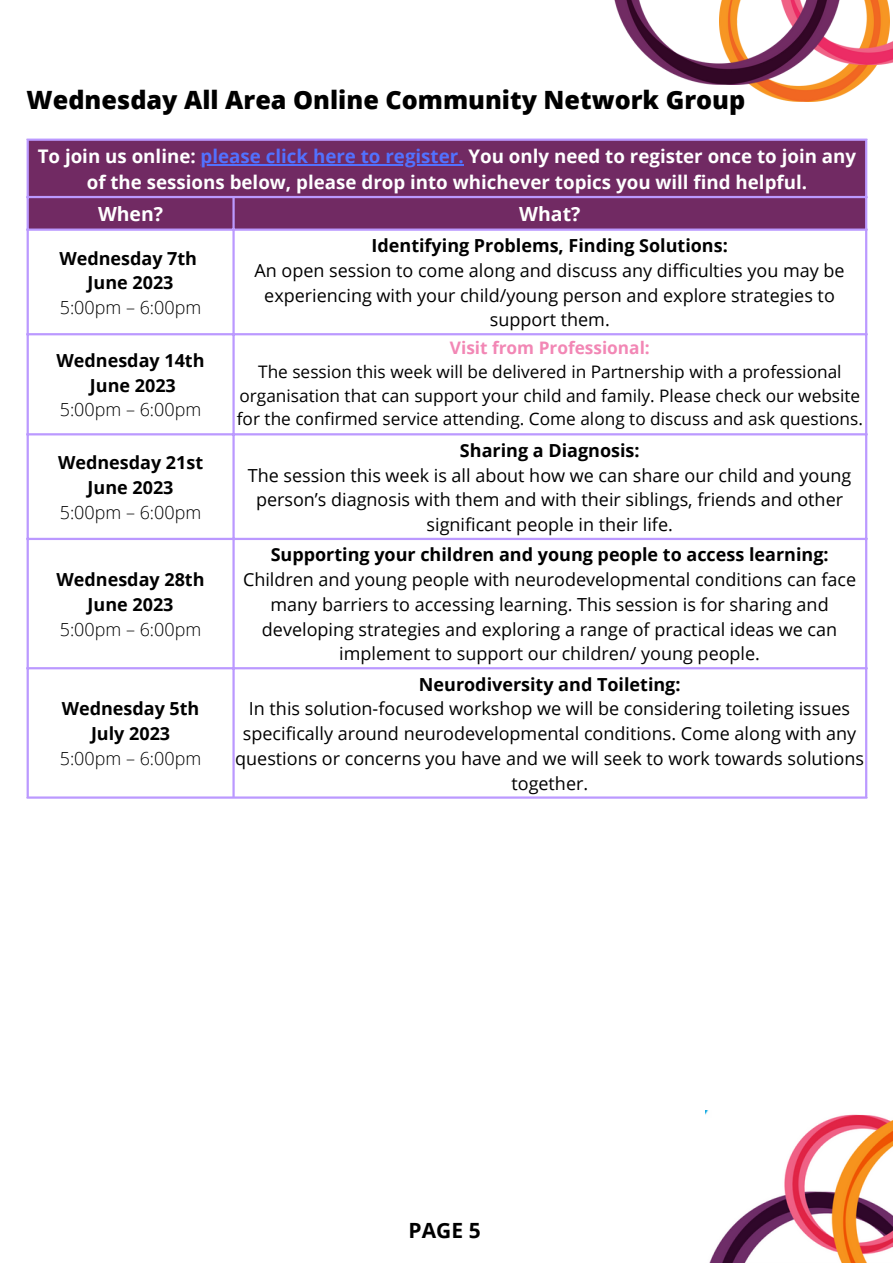
<style>
.page{position:relative;width:893px;height:1264px;background:#fff}
.page>*{position:absolute;margin:0;border:0;box-sizing:border-box;transform-origin:0 0}
.t1{font:800 25.2px "Open Sans";color:#000}
.t2{font:700 21px "Open Sans";color:#000}
.t3{font:700 19.5px "Open Sans";color:#fff}
.t4{font:700 18.75px/25.8px "Open Sans";color:#fff;text-align:center}
.t5{font:18px/24.8px "Open Sans";color:#000;text-align:center}
.t6{font:700 18px "Open Sans";color:#000}
.t7{font:300 18px "Open Sans";color:#000}
.t8{font:17.25px/23.5px "Open Sans";color:#000;text-align:center}
.t9{font:700 17.25px "Open Sans";color:#f287b5}
.s1{color:#5271ff}
</style>
<div class="page">
<img style="left:705px;top:1110px;width:187px;height:152px">
<div style="left:682px;top:1118px;width:68px;height:55px;background:#fff"></div>
<img style="left:750px;top:64px;width:136px;height:38px">
<img style="left:841px;top:0;width:51px;height:64px">
<img style="left:614px;top:0;width:227px;height:85px">
<div style="left:29px;top:141px;width:836px;height:87px;background:#712a63"></div>
<hr style="left:201px;top:164px;width:262px;height:1px;background:#5271ff">
<hr style="left:27px;top:141px;width:2px;height:655px;background:#b9f">
<hr style="left:232px;top:198px;width:3px;height:598px;background:#b9f">
<hr style="left:865px;top:141px;width:2px;height:655px;background:#b9f">
<hr style="left:27px;top:138px;width:840px;height:3px;background:#b9f">
<hr style="left:27px;top:196px;width:840px;height:2px;background:#b9f">
<hr style="left:27px;top:228px;width:840px;height:3px;background:#b9f">
<hr style="left:27px;top:333px;width:840px;height:2px;background:#b9f">
<hr style="left:27px;top:433px;width:840px;height:2px;background:#b9f">
<hr style="left:27px;top:538px;width:840px;height:2px;background:#b9f">
<hr style="left:27px;top:667px;width:840px;height:2px;background:#b9f">
<hr style="left:27px;top:796px;width:840px;height:2px;background:#b9f">
<p class="t1" style="left:27px;top:83px;width:720px">Wednesday All Area Online Community Network Group</p>
<p class="t4" style="left:38px;top:143px;width:820px">To join us online: <span class="s1">please click here to register.</span> You only need to register once to join any of the sessions below, please drop into whichever topics you will find helpful.</p>
<p class="t3" style="left:98px;top:200px;width:67px">When?</p>
<p class="t3" style="left:519px;top:200px;width:63px">What?</p>
<p class="t6" style="left:59px;top:245px;width:139px">Wednesday 7th</p>
<p class="t6" style="left:88px;top:270px;width:87px">June 2023</p>
<p class="t7" style="left:60px;top:295px;width:143px">5:00pm – 6:00pm</p>
<p class="t6" style="left:371px;top:233px;width:358px">Identifying Problems, Finding Solutions:</p>
<p class="t5" style="left:254px;top:257px;width:591px">An open session to come along and discuss any difficulties you may be experiencing with your child/young person and explore strategies to support them.</p>
<p class="t6" style="left:57px;top:347px;width:149px">Wednesday 14th</p>
<p class="t6" style="left:90px;top:372px;width:87px">June 2023</p>
<p class="t7" style="left:60px;top:397px;width:143px">5:00pm – 6:00pm</p>
<p class="t6" style="left:58px;top:450px;width:147px">Wednesday 21st</p>
<p class="t6" style="left:88px;top:474px;width:87px">June 2023</p>
<p class="t7" style="left:60px;top:499px;width:143px">5:00pm – 6:00pm</p>
<p class="t6" style="left:57px;top:567px;width:149px">Wednesday 28th</p>
<p class="t6" style="left:88px;top:591px;width:87px">June 2023</p>
<p class="t7" style="left:60px;top:616px;width:143px">5:00pm – 6:00pm</p>
<p class="t6" style="left:62px;top:696px;width:139px">Wednesday 5th</p>
<p class="t6" style="left:91px;top:721px;width:81px">July 2023</p>
<p class="t7" style="left:60px;top:745px;width:143px">5:00pm – 6:00pm</p>
<p class="t9" style="left:450px;top:336px;width:201px">Visit from Professional:</p>
<p class="t8" style="left:237px;top:359px;width:627px">The session this week will be delivered in Partnership with a professional organisation that can support your child and family. Please check our website for the confirmed service attending. Come along to discuss and ask questions.</p>
<p class="t6" style="left:460px;top:437px;width:181px">Sharing a Diagnosis:</p>
<p class="t5" style="left:248px;top:462px;width:605px">The session this week is all about how we can share our child and young person’s diagnosis with them and with their siblings, friends and other significant people in their life.</p>
<p class="t6" style="left:271px;top:542px;width:559px">Supporting your children and young people to access learning:</p>
<p class="t5" style="left:243px;top:567px;width:614px">Children and young people with neurodevelopmental conditions can face many barriers to accessing learning. This session is for sharing and developing strategies and exploring a range of practical ideas we can implement to support our children/ young people.</p>
<p class="t6" style="left:419px;top:671px;width:263px">Neurodiversity and Toileting:</p>
<p class="t5" style="left:235px;top:696px;width:630px">In this solution-focused workshop we will be considering toileting issues specifically around neurodevelopmental conditions. Come along with any questions or concerns you have and we will seek to work towards solutions together.</p>
<p class="t2" style="left:408px;top:1215px;width:73px">PAGE 5</p>
</div>
